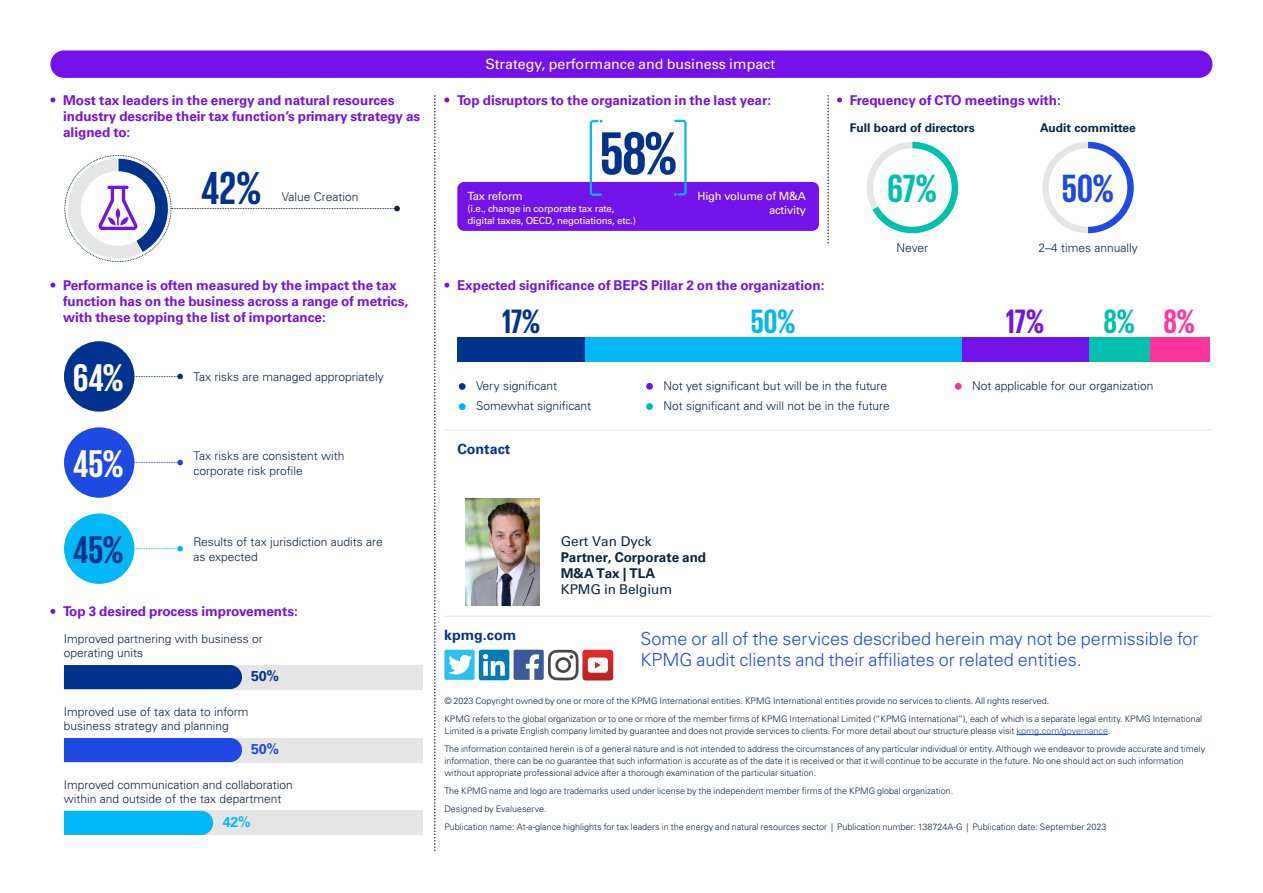
<style>
.page{position:relative;width:1263px;height:893px;background:#fff}
.page>*{position:absolute;margin:0;border:0;box-sizing:border-box;transform-origin:0 0}
.t1{font:700 61.95px "KPMG";color:#00338d}
.t2{font:700 47.25px "KPMG";color:#00338d}
.t3{font:700 40.2px "KPMG";color:#00c0ae}
.t4{font:700 40.2px "KPMG";color:#1e49e2}
.t5{font:700 39.45px/86.1px "KPMG";color:#fff}
.t6{font:700 39.45px "KPMG";color:#00338d}
.t7{font:700 34.5px "KPMG";color:#00c0ae}
.t8{font:700 34.5px "KPMG";color:#00338d}
.t9{font:700 34.5px "KPMG";color:#00b8f5}
.t10{font:700 34.5px "KPMG";color:#7213ea}
.t11{font:300 18px/21.6px "Univers LT Std";color:#1f4ae3}
.t12{font:14.25px "Univers LT Std";color:#fff}
.t13{font:700 14.25px "Univers LT Std";color:#00338c}
.t14{font:700 14.25px "Univers LT Std";color:#00338d}
.t15{font:700 14.25px "Univers LT Std";color:#1e49e2}
.t16{font:700 14.25px "Univers LT Std";color:#00b8f5}
.t17{font:700 13.5px/16.2px "Univers LT Std";color:#7312eb}
.t18{font:700 13.5px/15.9px "Universfor KPMG";color:#0d243d}
.t19{font:13.5px "Universfor KPMG";color:#0d243d}
.t20{font:300 12px/14.4px "Univers LT Std";color:#0c233c}
.t21{font:700 12px "Univers LT Std";color:#0c233c}
.t22{font:11.25px/13.5px "Univers LT Std";letter-spacing:-.02em;color:#fff;text-align:right}
.t23{font:9.75px/11.7px "Univers LT Std";letter-spacing:-.02em;color:#fff}
.t24{font:300 9px/18px "Univers LT Std";color:#0d243d}
.s1{color:#fd349c}
.s2{color:#1f4ae3}
</style>
<div class="page">
<img style="left:465px;top:499px;width:75px;height:107px">
<hr style="left:1017px;top:734px;width:91px;height:1px;background:#1f4ae3">
<div style="left:479px;top:650px;width:30px;height:30px;background:#007bb6;border-radius:2px"></div>
<svg style="left:483px;top:654px;width:22px;height:22px"></svg>
<svg style="left:548px;top:650px;width:65px;height:30px"></svg>
<div style="left:444px;top:650px;width:31px;height:30px;background:#2cbff0;border-radius:2px"></div>
<svg style="left:448px;top:654px;width:24px;height:21px"></svg>
<div style="left:514px;top:650px;width:30px;height:30px;background:#3b5a9a;border-radius:2px"></div>
<svg style="left:526px;top:654px;width:13px;height:26px"></svg>
<div style="left:50px;top:50px;width:1162px;height:28px;background:#7312eb;border-radius:14px"></div>
<hr style="left:444px;top:616px;width:768px;height:1px;background:#e6e7e9">
<hr style="left:444px;top:430px;width:768px;height:1px;background:#e6e7e9">
<svg style="left:50px;top:97px;width:5px;height:5px"></svg>
<svg style="left:50px;top:283px;width:5px;height:5px"></svg>
<svg style="left:50px;top:609px;width:5px;height:5px"></svg>
<svg style="left:444px;top:97px;width:5px;height:5px"></svg>
<svg style="left:837px;top:97px;width:5px;height:5px"></svg>
<svg style="left:434px;top:96px;width:2px;height:755px"></svg>
<svg style="left:827px;top:96px;width:2px;height:147px"></svg>
<svg style="left:134px;top:460px;width:49px;height:5px"></svg>
<svg style="left:134px;top:374px;width:49px;height:5px"></svg>
<svg style="left:134px;top:546px;width:49px;height:5px"></svg>
<div style="left:64px;top:341px;width:70px;height:71px;background:#00338d;border-radius:50%"></div>
<div style="left:64px;top:427px;width:70px;height:71px;background:#1e49e2;border-radius:50%"></div>
<div style="left:64px;top:513px;width:70px;height:71px;background:#00b8f5;border-radius:50%"></div>
<div style="left:64px;top:665px;width:359px;height:24px;background:#e5e5e5"></div>
<div style="left:64px;top:665px;width:178px;height:24px;background:#00338d"></div>
<div style="left:64px;top:738px;width:359px;height:24px;background:#e5e5e5"></div>
<div style="left:64px;top:738px;width:178px;height:24px;background:#1e49e2"></div>
<div style="left:64px;top:811px;width:359px;height:24px;background:#e5e5e5"></div>
<div style="left:64px;top:811px;width:149px;height:24px;background:#00b8f5"></div>
<svg style="left:444px;top:283px;width:5px;height:5px"></svg>
<div style="left:1149px;top:338px;width:60px;height:24px;background:#fd349c"></div>
<div style="left:1089px;top:338px;width:60px;height:24px;background:#00c0ae"></div>
<div style="left:961px;top:338px;width:128px;height:24px;background:#7213ea"></div>
<div style="left:585px;top:338px;width:376px;height:24px;background:#00b8f5"></div>
<div style="left:457px;top:338px;width:128px;height:24px;background:#00338d"></div>
<div style="left:459px;top:383px;width:7px;height:7px;background:#00338d;border-radius:50%"></div>
<div style="left:459px;top:403px;width:7px;height:7px;background:#00b8f5;border-radius:50%"></div>
<div style="left:646px;top:383px;width:7px;height:7px;background:#7213ea;border-radius:50%"></div>
<div style="left:646px;top:403px;width:7px;height:7px;background:#00c0ae;border-radius:50%"></div>
<div style="left:955px;top:383px;width:7px;height:7px;background:#fd349c;border-radius:50%"></div>
<svg style="left:64px;top:157px;width:336px;height:106px"></svg>
<div style="left:457px;top:182px;width:362px;height:49px;background:#7213ea;border-radius:7px"></div>
<svg style="left:590px;top:120px;width:12px;height:76px"></svg>
<svg style="left:674px;top:120px;width:13px;height:76px"></svg>
<svg style="left:867px;top:142px;width:91px;height:91px"></svg>
<div style="left:873px;top:148px;width:79px;height:79px;background:#fff;border-radius:50%"></div>
<svg style="left:1042px;top:142px;width:92px;height:91px"></svg>
<div style="left:1049px;top:148px;width:78px;height:79px;background:#fff;border-radius:50%"></div>
<h3 class="t12" style="left:485px;top:56px;width:291px">Strategy, performance and business impact</h3>
<h3 class="t17" style="left:457px;top:92px;width:316px">Top disruptors to the organization in the last year:</h3>
<h3 class="t17" style="left:850px;top:92px;width:213px">Frequency of CTO meetings with:</h3>
<h3 class="t17" style="left:63px;top:92px;width:359px">Most tax leaders in the energy and natural resources industry describe their tax function’s primary strategy as aligned to:</h3>
<h3 class="t21" style="left:850px;top:120px;width:126px">Full board of directors</h3>
<h3 class="t21" style="left:1040px;top:120px;width:97px">Audit committee</h3>
<h1 class="t1" style="left:600px;top:122px;width:79px">58%</h1>
<h2 class="t2" style="left:201px;top:164px;width:62px">42%</h2>
<h3 class="t3" style="left:887px;top:168px;width:51px">67%</h3>
<h3 class="t4" style="left:1062px;top:168px;width:54px">50%</h3>
<p class="t22" style="left:697px;top:189px;width:110px">High volume of M&amp;A activity</p>
<h3 class="t20" style="left:282px;top:190px;width:78px">Value Creation</h3>
<p class="t22" style="left:467px;top:189px;width:57px">Tax reform</p>
<p class="t23" style="left:467px;top:203px;width:170px">(i.e., change in corporate tax rate, digital taxes, OECD, negotiations, etc.)</p>
<h3 class="t17" style="left:63px;top:277px;width:347px">Performance is often measured by the impact the tax function has on the business across a range of metrics, with these topping the list of importance:</h3>
<h3 class="t5" style="left:73px;top:333px;width:52px">64%<br>45%</h3>
<h3 class="t6" style="left:73px;top:530px;width:52px">45%</h3>
<h3 class="t20" style="left:194px;top:370px;width:192px">Tax risks are managed appropriately</h3>
<h3 class="t20" style="left:194px;top:449px;width:152px">Tax risks are consistent with corporate risk profile</h3>
<h3 class="t20" style="left:194px;top:535px;width:191px">Results of tax jurisdiction audits are as expected</h3>
<h3 class="t17" style="left:63px;top:604px;width:236px">Top 3 desired process improvements:</h3>
<h3 class="t20" style="left:64px;top:631px;width:200px">Improved partnering with business or operating units</h3>
<h3 class="t14" style="left:251px;top:668px;width:29px">50%</h3>
<h3 class="t20" style="left:64px;top:704px;width:186px">Improved use of tax data to inform business strategy and planning</h3>
<h3 class="t15" style="left:251px;top:740px;width:29px">50%</h3>
<h3 class="t20" style="left:64px;top:777px;width:230px">Improved communication and collaboration within and outside of the tax department</h3>
<h3 class="t16" style="left:223px;top:813px;width:29px">42%</h3>
<h3 class="t20" style="left:897px;top:241px;width:33px">Never</h3>
<h3 class="t20" style="left:1038px;top:241px;width:101px">2–4 times annually</h3>
<h3 class="t17" style="left:457px;top:277px;width:369px">Expected significance of BEPS Pillar 2 on the organization:</h3>
<h3 class="t8" style="left:502px;top:304px;width:40px">17%</h3>
<h3 class="t9" style="left:751px;top:304px;width:46px">50%</h3>
<h3 class="t10" style="left:1006px;top:304px;width:40px">17%</h3>
<h3 class="t7" style="left:1103px;top:304px;width:93px">8% <span class="s1">8%</span></h3>
<h3 class="t20" style="left:476px;top:376px;width:117px;line-height:20.2px">Very significant<br>Somewhat significant</h3>
<h3 class="t20" style="left:663px;top:376px;width:228px;line-height:20.2px">Not yet significant but will be in the future<br>Not significant and will not be in the future</h3>
<h3 class="t20" style="left:972px;top:379px;width:183px">Not applicable for our organization</h3>
<h3 class="t13" style="left:457px;top:441px;width:55px">Contact</h3>
<h3 class="t13" style="left:444px;top:627px;width:74px">kpmg.com</h3>
<h3 class="t19" style="left:561px;top:533px;width:92px">Gert Van Dyck</h3>
<h3 class="t18" style="left:561px;top:550px;width:147px">Partner, Corporate and<br>M&amp;A Tax | TLA</h3>
<h3 class="t19" style="left:561px;top:581px;width:113px">KPMG in Belgium</h3>
<h3 class="t11" style="left:640px;top:627px;width:560px">Some or all of the services described herein may not be permissible for<br>KPMG audit clients and their affiliates or related entities.</h3>
<p class="t24" style="left:444px;top:691px;width:759px">© 2023 Copyright owned by one or more of the KPMG International entities. KPMG International entities provide no services to clients. All rights reserved.<br>KPMG refers to the global organization or to one or more of the member firms of KPMG International Limited (“KPMG International”), each of which is a separate legal entity. KPMG International</p>
<p class="t24" style="left:444px;top:721px;width:762px">Limited is a private English company limited by guarantee and does not provide services to clients. For more detail about our structure please visit <span class="s2">kpmg.com/governance</span>.<br>The information contained herein is of a general nature and is not intended to address the circumstances of any particular individual or entity. Although we endeavor to provide accurate and timely</p>
<p class="t24" style="left:444px;top:754px;width:741px;line-height:12px">information, there can be no guarantee that such information is accurate as of the date it is received or that it will continue to be accurate in the future. No one should act on such information without appropriate professional advice after a thorough examination of the particular situation.</p>
<p class="t24" style="left:444px;top:781px;width:663px">The KPMG name and logo are trademarks used under license by the independent member firms of the KPMG global organization.<br>Designed by Evalueserve.<br>Publication name: At-a-glance highlights for tax leaders in the energy and natural resources sector | Publication number: 138724A-G | Publication date: September 2023</p>
</div>
